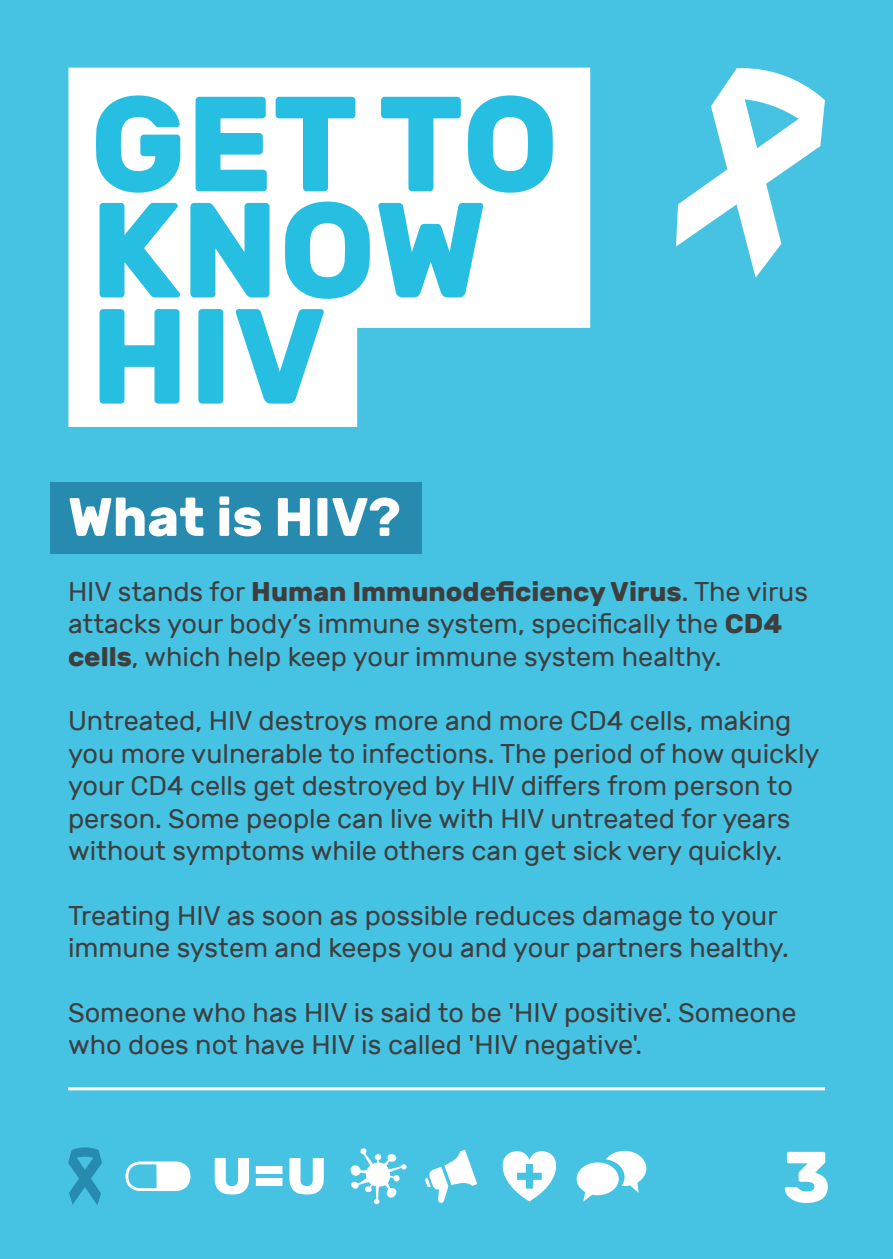
<style>
.page{position:relative;width:893px;height:1259px;background:#46c3e3}
.page>*{position:absolute;margin:0;border:0;box-sizing:border-box;transform-origin:0 0}
.t1{font:700 135px/106.2px "Rubik";color:#26bee1}
.t2{font:700 72px "Rubik";color:#fff}
.t3{font:700 54px "Rubik";color:#fff}
.t4{font:27px/32.4px "Rubik";color:#3e3e3f}
.s1{font-weight:700}
</style>
<div class="page">
<div style="left:51px;top:482px;width:371px;height:72px;background:#268baf"></div>
<svg style="left:68px;top:68px;width:522px;height:359px;background:#e7f7fb"></svg>
<svg style="left:676px;top:68px;width:149px;height:210px"></svg>
<hr style="left:68px;top:1087px;width:757px;height:3px;background:#fff">
<svg style="left:68px;top:1147px;width:34px;height:58px"></svg>
<svg style="left:502px;top:1151px;width:54px;height:50px"></svg>
<svg style="left:350px;top:1148px;width:57px;height:56px"></svg>
<svg style="left:125px;top:1161px;width:65px;height:30px"></svg>
<svg style="left:425px;top:1149px;width:52px;height:54px"></svg>
<svg style="left:289px;top:1158px;width:35px;height:36px"></svg>
<div style="left:256px;top:1166px;width:26px;height:8px;background:#fff"></div>
<div style="left:256px;top:1178px;width:26px;height:8px;background:#fff"></div>
<svg style="left:215px;top:1158px;width:34px;height:36px"></svg>
<svg style="left:577px;top:1150px;width:69px;height:51px"></svg>
<p class="t1" style="left:90px;top:92px;width:470px">GET TO</p>
<p class="t1" style="left:90px;top:198px;width:398px">KNOW<br>HIV</p>
<p class="t3" style="left:68px;top:485px;width:334px">What is HIV?</p>
<p class="t4" style="left:68px;top:576px;width:741px">HIV stands for <span class="s1">Human Immunodeficiency Virus</span>. The virus attacks your body’s immune system, specifically the <span class="s1">CD4 cells</span>, which help keep your immune system healthy.</p>
<p class="t4" style="left:68px;top:705px;width:753px">Untreated, HIV destroys more and more CD4 cells, making you more vulnerable to infections. The period of how quickly your CD4 cells get destroyed by HIV differs from person to person. Some people can live with HIV untreated for years without symptoms while others can get sick very quickly.</p>
<p class="t4" style="left:68px;top:900px;width:722px">Treating HIV as soon as possible reduces damage to your immune system and keeps you and your partners healthy.</p>
<p class="t4" style="left:68px;top:997px;width:730px">Someone who has HIV is said to be 'HIV positive'. Someone who does not have HIV is called 'HIV negative'.</p>
<h2 class="t2" style="left:782px;top:1135px;width:50px">3</h2>
</div>
